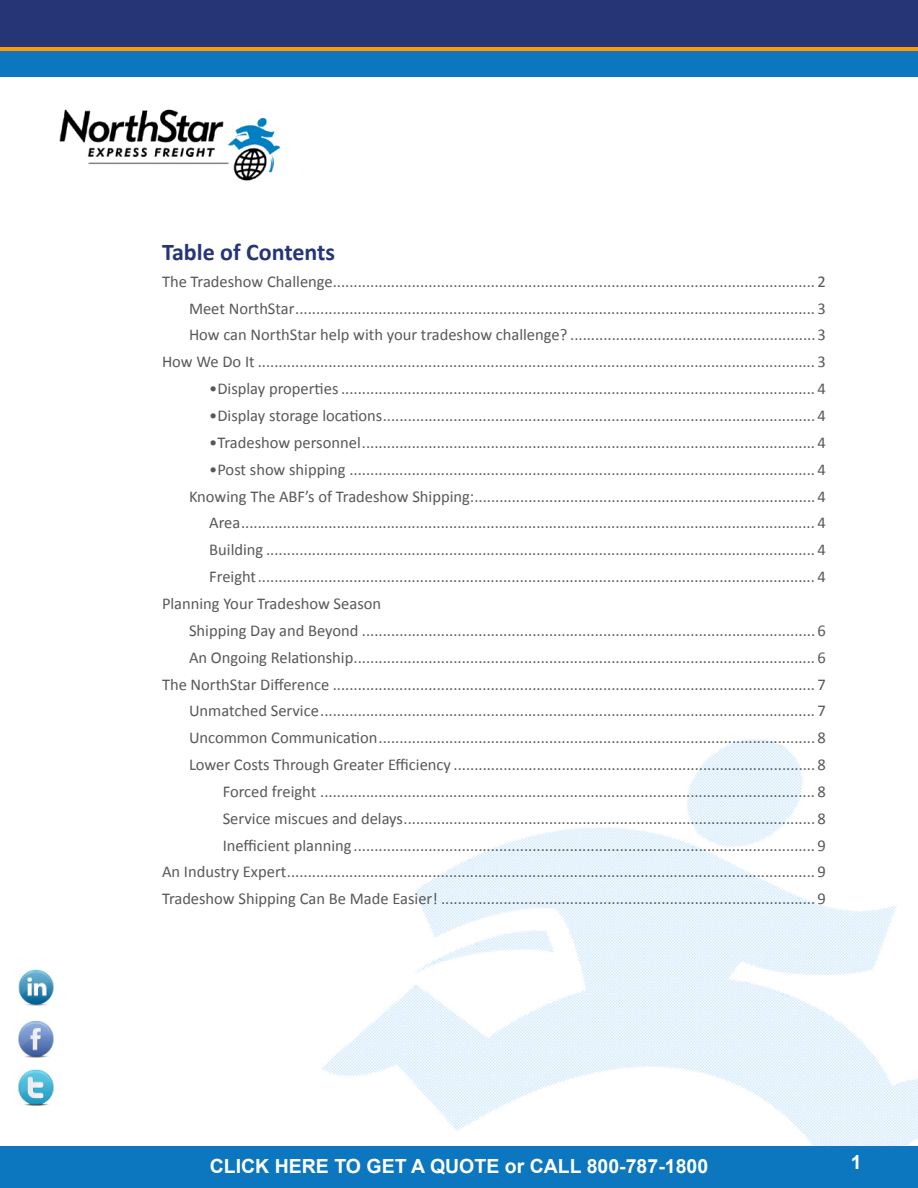
<style>
.page{position:relative;width:918px;height:1188px;background:#fff}
.page>*{position:absolute;margin:0;border:0;box-sizing:border-box;transform-origin:0 0}
.Head{font:700 24px "Calibri";color:#253576}
.t1{font:700 19.5px "Arial";color:#fff}
.Text{font:16.5px "Calibri";color:#57585a}
</style>
<div class="page">
<svg style="left:0;top:46px;width:918px;height:6px;background:#b28233"></svg>
<div style="left:0;top:52px;width:918px;height:25px;background:#0c77be"></div>
<div style="left:0;top:0;width:918px;height:46px;background:#253576"></div>
<img style="left:300px;top:739px;width:618px;height:408px">
<div style="left:0;top:1147px;width:918px;height:41px;background:#0c77be"></div>
<img style="left:59px;top:109px;width:222px;height:72px">
<img style="left:18px;top:1021px;width:36px;height:37px">
<img style="left:18px;top:969px;width:36px;height:37px">
<img style="left:18px;top:1069px;width:36px;height:37px">
<p class="Head" style="left:162px;top:237px;width:175px">Table of Contents</p>
<p class="Text" style="left:162px;top:271px;width:665px">The Tradeshow Challenge.................................................................................................................... 2</p>
<p class="Text" style="left:189px;top:298px;width:638px">Meet NorthStar............................................................................................................................. 3</p>
<p class="Text" style="left:189px;top:325px;width:638px">How can NorthStar help with your tradeshow challenge? ...........................................................3</p>
<p class="Text" style="left:162px;top:351px;width:665px">How We Do It ...................................................................................................................................... 3</p>
<p class="Text" style="left:209px;top:378px;width:618px">•Display properties .................................................................................................................. 4</p>
<p class="Text" style="left:209px;top:405px;width:618px">•Display storage locations........................................................................................................ 4</p>
<p class="Text" style="left:209px;top:432px;width:618px">•Tradeshow personnel............................................................................................................. 4</p>
<p class="Text" style="left:209px;top:459px;width:618px">•Post show shipping ................................................................................................................ 4</p>
<p class="Text" style="left:189px;top:486px;width:638px">Knowing The ABF’s of Tradeshow Shipping:.................................................................................. 4</p>
<p class="Text" style="left:209px;top:513px;width:618px">Area.......................................................................................................................................... 4</p>
<p class="Text" style="left:209px;top:539px;width:618px">Building .................................................................................................................................... 4</p>
<p class="Text" style="left:209px;top:566px;width:618px">Freight...................................................................................................................................... 4</p>
<p class="Text" style="left:162px;top:593px;width:221px">Planning Your Tradeshow Season</p>
<p class="Text" style="left:189px;top:620px;width:638px">Shipping Day and Beyond ............................................................................................................. 6</p>
<p class="Text" style="left:189px;top:647px;width:638px">An Ongoing Relationship............................................................................................................... 6</p>
<p class="Text" style="left:162px;top:674px;width:665px">The NorthStar Difference .................................................................................................................... 7</p>
<p class="Text" style="left:189px;top:700px;width:638px">Unmatched Service....................................................................................................................... 7</p>
<p class="Text" style="left:189px;top:727px;width:638px">Uncommon Communication......................................................................................................... 8</p>
<p class="Text" style="left:189px;top:754px;width:638px">Lower Costs Through Greater Efficiency ....................................................................................... 8</p>
<p class="Text" style="left:223px;top:781px;width:605px">Forced freight ....................................................................................................................... 8</p>
<p class="Text" style="left:223px;top:808px;width:605px">Service miscues and delays................................................................................................... 8</p>
<p class="Text" style="left:223px;top:835px;width:605px">Inefficient planning ............................................................................................................... 9</p>
<p class="Text" style="left:162px;top:862px;width:665px">An Industry Expert............................................................................................................................... 9</p>
<p class="Text" style="left:162px;top:888px;width:665px">Tradeshow Shipping Can Be Made Easier! .......................................................................................... 9</p>
<p class="t1" style="left:210px;top:1153px;width:500px">CLICK HERE TO GET A QUOTE or CALL 800-787-1800</p>
<p class="t1" style="left:851px;top:1149px;width:12px">1</p>
</div>
